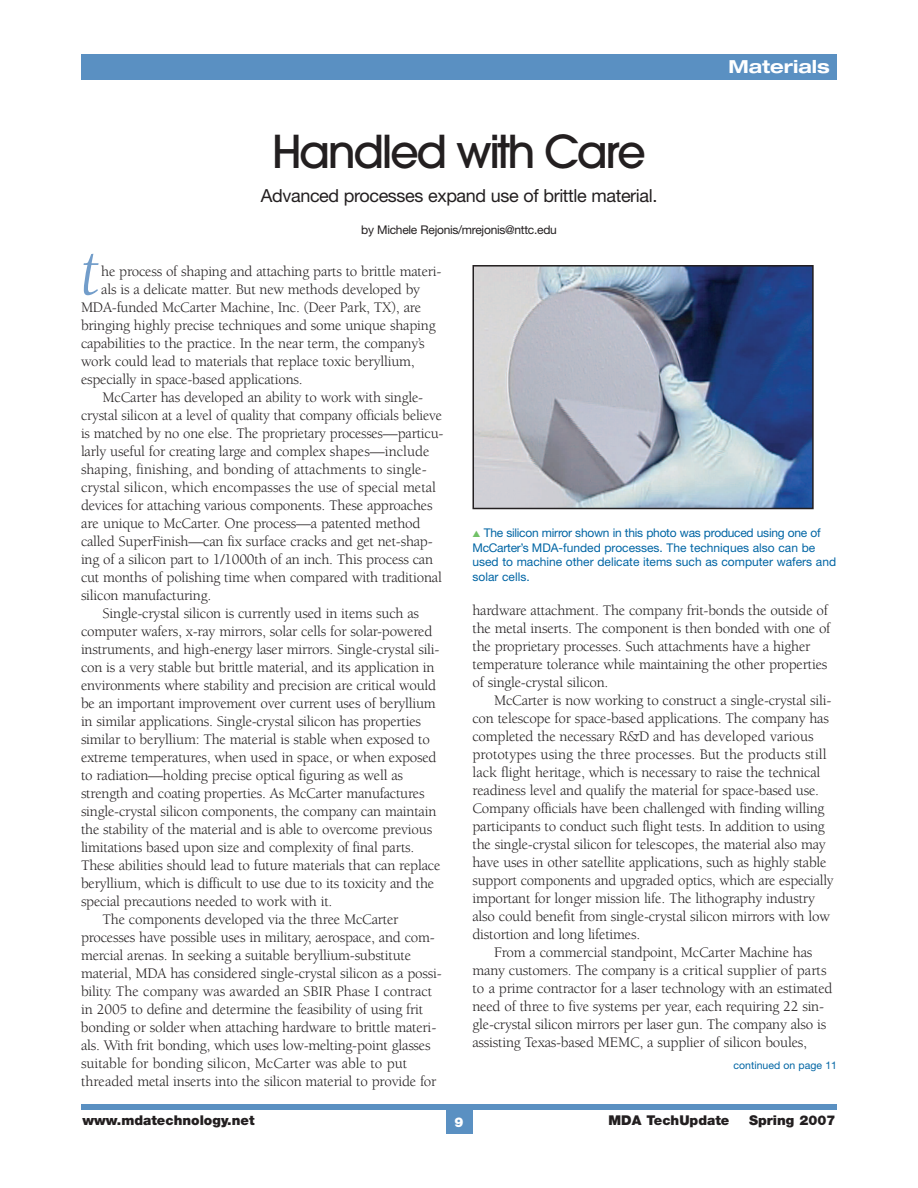
<style>
.page{position:relative;width:918px;height:1188px;background:#fff}
.page>*{position:absolute;margin:0;border:0;box-sizing:border-box;transform-origin:0 0}
.t1{font:italic 72px "Berkeley";color:#729dca}
.t2{font:500 45px "Avant Garde";letter-spacing:-.055em;color:#231f20}
.t3{font:18px "Helvetica Neue";letter-spacing:-.02em;color:#231f20}
.t4{font:700 expanded 18px "Helvetica Neue";color:#fff}
.t5{font:15px/18px "Berkeley";letter-spacing:-.015em;color:#231f20}
.t6{font:900 13.5px "Helvetica Neue";color:#231f20}
.t7{font:900 13.5px "Helvetica Neue";color:#fff}
.t8{font:12px/14.4px "Helvetica Neue";color:#0065a4}
.t9{font:12px "Helvetica Neue";letter-spacing:-.02em;color:#231f20}
.t10{font:10.5px "Helvetica Neue";color:#0065a4}
.s1{color:#71c167}
</style>
<div class="page">
<div style="left:81px;top:1104px;width:756px;height:6px;background:#5a90c2"></div>
<div style="left:81px;top:54px;width:756px;height:25px;background:#5a90c2"></div>
<div style="left:446px;top:1107px;width:26px;height:27px;background:#5a90c2"></div>
<img style="left:475px;top:268px;width:336px;height:238px">
<div style="left:472px;top:265px;width:342px;height:244px;border:2px solid #231f20"></div>
<h2 class="t2" style="left:272px;top:135px;width:376px">Handled with Care</h2>
<p class="t3" style="left:261px;top:189px;width:398px">Advanced processes expand use of brittle material.</p>
<p class="t9" style="left:361px;top:225px;width:197px">by Michele Rejonis/mrejonis@nttc.edu</p>
<p class="t4" style="left:729px;top:60px;width:103px">Materials</p>
<h1 class="t1" style="left:80px;top:243px;width:22px">t</h1>
<p class="t5" style="left:101px;top:263px;width:342px">he process of shaping and attaching parts to brittle materi-</p>
<p class="t5" style="left:101px;top:281px;width:320px">als is a delicate matter. But new methods developed by</p>
<p class="t5" style="left:81px;top:299px;width:342px">MDA-funded McCarter Machine, Inc. (Deer Park, TX), are</p>
<p class="t5" style="left:81px;top:317px;width:356px">bringing highly precise techniques and some unique shaping</p>
<p class="t5" style="left:81px;top:335px;width:345px">capabilities to the practice. In the near term, the company’s</p>
<p class="t5" style="left:81px;top:353px;width:335px">work could lead to materials that replace toxic beryllium,</p>
<p class="t5" style="left:81px;top:371px;width:223px">especially in space-based applications.</p>
<p class="t5" style="left:103px;top:389px;width:322px">McCarter has developed an ability to work with single-</p>
<p class="t5" style="left:81px;top:407px;width:363px">crystal silicon at a level of quality that company officials believe</p>
<p class="t5" style="left:81px;top:425px;width:364px">is matched by no one else. The proprietary processes—particu-</p>
<p class="t5" style="left:81px;top:443px;width:350px">larly useful for creating large and complex shapes—include</p>
<p class="t5" style="left:81px;top:461px;width:347px">shaping, finishing, and bonding of attachments to single-</p>
<p class="t5" style="left:81px;top:479px;width:357px">crystal silicon, which encompasses the use of special metal</p>
<p class="t5" style="left:81px;top:497px;width:353px">devices for attaching various components. These approaches</p>
<p class="t5" style="left:81px;top:515px;width:341px">are unique to McCarter. One process—a patented method</p>
<p class="t5" style="left:81px;top:533px;width:353px">called SuperFinish—can fix surface cracks and get net-shap-</p>
<p class="t5" style="left:81px;top:551px;width:354px">ing of a silicon part to 1/1000th of an inch. This process can</p>
<p class="t5" style="left:81px;top:569px;width:362px">cut months of polishing time when compared with traditional</p>
<p class="t5" style="left:81px;top:587px;width:132px">silicon manufacturing.</p>
<p class="t5" style="left:103px;top:605px;width:318px">Single-crystal silicon is currently used in items such as</p>
<p class="t5" style="left:81px;top:623px;width:353px">computer wafers, x-ray mirrors, solar cells for solar-powered</p>
<p class="t5" style="left:81px;top:641px;width:360px">instruments, and high-energy laser mirrors. Single-crystal sili-</p>
<p class="t5" style="left:81px;top:659px;width:355px">con is a very stable but brittle material, and its application in</p>
<p class="t5" style="left:81px;top:677px;width:357px">environments where stability and precision are critical would</p>
<p class="t5" style="left:81px;top:695px;width:356px">be an important improvement over current uses of beryllium</p>
<p class="t5" style="left:81px;top:713px;width:342px">in similar applications. Single-crystal silicon has properties</p>
<p class="t5" style="left:81px;top:731px;width:350px">similar to beryllium: The material is stable when exposed to</p>
<p class="t5" style="left:81px;top:749px;width:357px">extreme temperatures, when used in space, or when exposed</p>
<p class="t5" style="left:81px;top:767px;width:324px">to radiation—holding precise optical figuring as well as</p>
<p class="t5" style="left:81px;top:785px;width:345px">strength and coating properties. As McCarter manufactures</p>
<p class="t5" style="left:81px;top:803px;width:357px">single-crystal silicon components, the company can maintain</p>
<p class="t5" style="left:81px;top:821px;width:353px">the stability of the material and is able to overcome previous</p>
<p class="t5" style="left:81px;top:839px;width:335px">limitations based upon size and complexity of final parts.</p>
<p class="t5" style="left:81px;top:857px;width:361px">These abilities should lead to future materials that can replace</p>
<p class="t5" style="left:81px;top:875px;width:355px">beryllium, which is difficult to use due to its toxicity and the</p>
<p class="t5" style="left:81px;top:893px;width:253px">special precautions needed to work with it.</p>
<p class="t5" style="left:103px;top:911px;width:298px">The components developed via the three McCarter</p>
<p class="t5" style="left:81px;top:929px;width:355px">processes have possible uses in military, aerospace, and com-</p>
<p class="t5" style="left:81px;top:947px;width:332px">mercial arenas. In seeking a suitable beryllium-substitute</p>
<p class="t5" style="left:81px;top:965px;width:362px">material, MDA has considered single-crystal silicon as a possi-</p>
<p class="t5" style="left:81px;top:983px;width:353px">bility. The company was awarded an SBIR Phase I contract</p>
<p class="t5" style="left:81px;top:1001px;width:344px">in 2005 to define and determine the feasibility of using frit</p>
<p class="t5" style="left:81px;top:1019px;width:357px">bonding or solder when attaching hardware to brittle materi-</p>
<p class="t5" style="left:81px;top:1037px;width:351px">als. With frit bonding, which uses low-melting-point glasses</p>
<p class="t5" style="left:81px;top:1055px;width:328px">suitable for bonding silicon, McCarter was able to put</p>
<p class="t5" style="left:81px;top:1073px;width:357px">threaded metal inserts into the silicon material to provide for</p>
<p class="t8" style="left:472px;top:527px;width:365px"><span class="s1">▲</span> The silicon mirror shown in this photo was produced using one of McCarter’s MDA-funded processes. The techniques also can be used to machine other delicate items such as computer wafers and solar cells.</p>
<p class="t5" style="left:472px;top:602px;width:359px">hardware attachment. The company frit-bonds the outside of the metal inserts. The component is then bonded with one of the proprietary processes. Such attachments have a higher temperature tolerance while maintaining the other properties of single-crystal silicon.</p>
<p class="t5" style="left:472px;top:692px;width:363px;text-indent:22px">McCarter is now working to construct a single-crystal sili&shy;con telescope for space-based applications. The company has completed the necessary R&amp;D and has developed various prototypes using the three processes. But the products still lack flight heritage, which is necessary to raise the technical readiness level and qualify the material for space-based use.<br>Company officials have been challenged with finding willing participants to conduct such flight tests. In addition to using the single-crystal silicon for telescopes, the material also may have uses in other satellite applications, such as highly stable support components and upgraded optics, which are especially important for longer mission life. The lithography industry also could benefit from single-crystal silicon mirrors with low distortion and long lifetimes.</p>
<p class="t5" style="left:473px;top:944px;width:362px;text-indent:22px">From a commercial standpoint, McCarter Machine has many customers. The company is a critical supplier of parts to a prime contractor for a laser technology with an estimated need of three to five systems per year, each requiring 22 sin&shy;gle-crystal silicon mirrors per laser gun. The company also is assisting Texas-based MEMC, a supplier of silicon boules,</p>
<p class="t10" style="left:734px;top:1061px;width:105px">continued on page 11</p>
<p class="t6" style="left:82px;top:1115px;width:174px">www.mdatechnology.net</p>
<p class="t7" style="left:454px;top:1118px;width:11px">9</p>
<p class="t6" style="left:608px;top:1115px;width:122px">MDA TechUpdate</p>
<p class="t6" style="left:749px;top:1115px;width:88px">Spring 2007</p>
</div>
